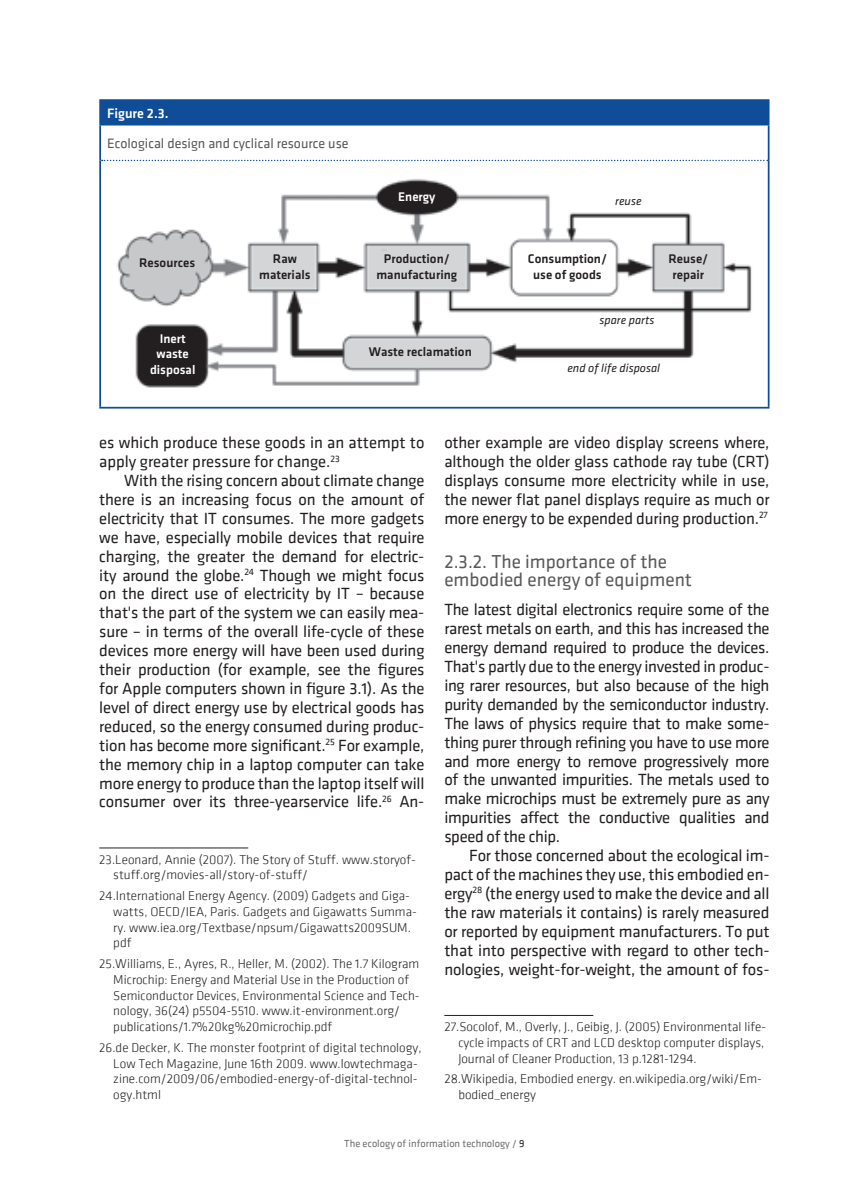
<style>
.page{position:relative;width:844px;height:1191px;background:#fff}
.page>*{position:absolute;margin:0;border:0;box-sizing:border-box;transform-origin:0 0}
.t1{font:19.25px/18.9px "Klavika";color:#57585a}
.t2{font:16.62px/18.9px "Klavika";letter-spacing:-.01em;color:#231f20;text-align:justify}
.t3{font:14px "Klavika";color:#57585a}
.t4{font:500 14px "Klavika";color:#fff}
.t5{font:300 13.12px/15.8px "Klavika";color:#231f20}
.t6{font:500 12.95px/15.6px "Klavika";color:#231f20;text-align:center}
.t7{font:500 12.95px/15.6px "Klavika";color:#fff;text-align:center}
.t8{font:italic 12.08px "Klavika";color:#231f20}
.t9{font:10.5px "Klavika";color:#6c6d70}
.s1{color:#231f20}
</style>
<div class="page">
<div style="left:100px;top:100px;width:668px;height:25px;background:#0f4d99"></div>
<svg style="left:101px;top:125px;width:666px;height:282px"></svg>
<hr style="left:99px;top:101px;width:2px;height:23px;background:#0f4d99">
<hr style="left:99px;top:99px;width:670px;height:2px;background:#0f4d99">
<hr style="left:767px;top:101px;width:2px;height:23px;background:#0f4d99">
<hr style="left:99px;top:125px;width:2px;height:35px;background:#0f4d99">
<hr style="left:99px;top:124px;width:670px;height:1px;background:#0f4d99">
<hr style="left:767px;top:125px;width:2px;height:35px;background:#0f4d99">
<hr style="left:99px;top:160px;width:2px;height:247px;background:#0f4d99">
<svg style="left:102px;top:160px;width:665px;height:1px"></svg>
<hr style="left:767px;top:160px;width:2px;height:247px;background:#0f4d99">
<hr style="left:99px;top:407px;width:670px;height:1px;background:#0f4d99">
<img style="left:116px;top:167px;width:636px;height:226px">
<hr style="left:99px;top:847px;width:149px;height:1px;background:#231f20">
<hr style="left:444px;top:1015px;width:149px;height:1px;background:#231f20">
<p class="t4" style="left:107px;top:103px;width:63px">Figure 2.3.</p>
<p class="t3" style="left:107px;top:134px;width:243px">Ecological design and cyclical resource use</p>
<p class="t7" style="left:398px;top:188px;width:39px">Energy</p>
<p class="t8" style="left:615px;top:193px;width:28px">reuse</p>
<p class="t6" style="left:139px;top:254px;width:58px">Resources</p>
<p class="t6" style="left:259px;top:251px;width:53px">Raw materials</p>
<p class="t6" style="left:376px;top:251px;width:82px">Production/ manufacturing</p>
<p class="t7" style="left:150px;top:330px;width:47px">Inert waste disposal</p>
<p class="t6" style="left:369px;top:343px;width:104px">Waste reclamation</p>
<p class="t6" style="left:527px;top:251px;width:81px">Consumption/ use of goods</p>
<p class="t6" style="left:668px;top:251px;width:41px">Reuse/ repair</p>
<p class="t8" style="left:599px;top:312px;width:56px">spare parts</p>
<p class="t8" style="left:567px;top:360px;width:94px">end of life disposal</p>
<p class="t2" style="left:99px;top:433px;width:326px">es which produce these goods in an attempt to apply greater pressure for change.<sup>23</sup></p>
<p class="t2" style="left:99px;top:470px;width:326px;text-indent:25px">With the rising concern about climate change there is an increasing focus on the amount of electricity that IT consumes. The more gadgets we have, especially mobile devices that require charging, the greater the demand for electric&shy;ity around the globe.<sup>24</sup> Though we might focus on the direct use of electricity by IT – because that's the part of the system we can easily mea&shy;sure – in terms of the overall life-cycle of these devices more energy will have been used during their production (for example, see the figures for Apple computers shown in figure 3.1). As the level of direct energy use by electrical goods has reduced, so the energy consumed during produc&shy;tion has become more significant.<sup>25</sup> For example, the memory chip in a laptop computer can take more energy to produce than the laptop itself will consumer over its three-yearservice life.<sup>26</sup> An-</p>
<p class="t5" style="left:113px;top:851px;width:304px;text-indent:-14px">23.Leonard, Annie (2007). The Story of Stuff. www.storyof&shy;stuff.org/movies-all/story-of-stuff/</p>
<p class="t5" style="left:113px;top:888px;width:305px;text-indent:-14px">24.International Energy Agency. (2009) Gadgets and Giga&shy;watts, OECD/IEA, Paris. Gadgets and Gigawatts Summa&shy;ry. www.iea.org/Textbase/npsum/Gigawatts2009SUM. pdf</p>
<p class="t5" style="left:113px;top:955px;width:308px;text-indent:-14px">25.Williams, E., Ayres, R., Heller, M. (2002). The 1.7 Kilogram Microchip: Energy and Material Use in the Production of Semiconductor Devices, Environmental Science and Tech&shy;nology, 36(24) p5504-5510. www.it-environment.org/ publications/1.7%20kg%20microchip.pdf</p>
<p class="t5" style="left:113px;top:1039px;width:310px;text-indent:-14px">26.de Decker, K. The monster footprint of digital technology, Low Tech Magazine, June 16th 2009. www.lowtechmaga&shy;zine.com/2009/06/embodied-energy-of-digital-technol&shy;ogy.html</p>
<p class="t2" style="left:444px;top:433px;width:326px">other example are video display screens where, although the older glass cathode ray tube (CRT) displays consume more electricity while in use, the newer flat panel displays require as much or more energy to be expended during production.<sup>27</sup></p>
<p class="t1" style="left:444px;top:551px;width:249px">2.3.2. The importance of the embodied energy of equipment</p>
<p class="t2" style="left:444px;top:600px;width:326px">The latest digital electronics require some of the rarest metals on earth, and this has increased the energy demand required to produce the devices.<br>That's partly due to the energy invested in produc&shy;ing rarer resources, but also because of the high purity demanded by the semiconductor industry.<br>The laws of physics require that to make some&shy;thing purer through refining you have to use more and more energy to remove progressively more of the unwanted impurities. The metals used to make microchips must be extremely pure as any impurities affect the conductive qualities and speed of the chip.</p>
<p class="t2" style="left:444px;top:845px;width:326px;text-indent:25px">For those concerned about the ecological im&shy;pact of the machines they use, this embodied en&shy;ergy<sup>28</sup> (the energy used to make the device and all the raw materials it contains) is rarely measured or reported by equipment manufacturers. To put that into perspective with regard to other tech&shy;nologies, weight-for-weight, the amount of fos-</p>
<p class="t5" style="left:458px;top:1018px;width:309px;text-indent:-14px">27.Socolof, M., Overly, J., Geibig, J. (2005) Environmental life&shy;cycle impacts of CRT and LCD desktop computer displays,<br>Journal of Cleaner Production, 13 p.1281-1294.</p>
<p class="t5" style="left:458px;top:1071px;width:305px;text-indent:-14px">28.Wikipedia, Embodied energy. en.wikipedia.org/wiki/Em&shy;bodied_energy</p>
<p class="t9" style="left:344px;top:1136px;width:182px">The ecology of information technology / <span class="s1">9</span></p>
</div>
